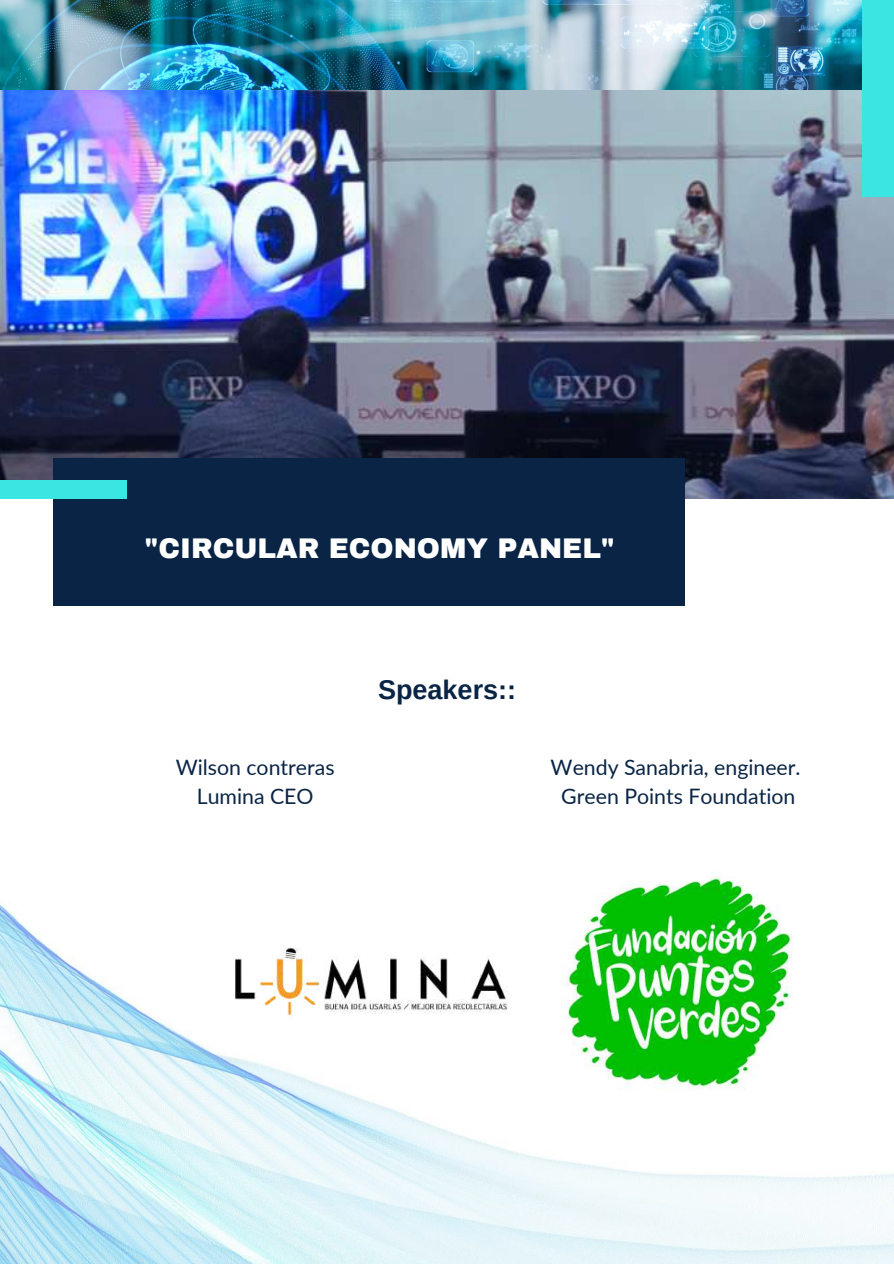
<style>
.page{position:relative;width:894px;height:1264px;background:#fff}
.page>*{position:absolute;margin:0;border:0;box-sizing:border-box;transform-origin:0 0}
.t1{font:900 27.9px "Archivo";color:#fff}
.t2{font:700 27px "Arimo";color:#092445}
.t3{font:21.3px/29.2px "Lato";color:#092445;text-align:center}
</style>
<div class="page">
<img style="left:0;top:498px;width:893px;height:765px">
<img style="left:0;top:90px;width:893px;height:408px">
<div style="left:54px;top:458px;width:630px;height:148px;background:#092445"></div>
<img style="left:0;top:0;width:862px;height:90px">
<div style="left:862px;top:0;width:31px;height:197px;background:#39e6e1"></div>
<div style="left:0;top:480px;width:126px;height:18px;background:#39e6e1"></div>
<img style="left:561px;top:871px;width:234px;height:219px">
<img style="left:213px;top:931px;width:312px;height:100px">
<h1 class="t1" style="left:144px;top:533px;width:471px">"CIRCULAR ECONOMY PANEL"</h1>
<p class="t2" style="left:378px;top:674px;width:140px">Speakers::</p>
<p class="t3" style="left:176px;top:751px;width:160px">Wilson contreras<br>Lumina CEO</p>
<p class="t3" style="left:550px;top:751px;width:251px">Wendy Sanabria, engineer.<br>Green Points Foundation</p>
</div>
